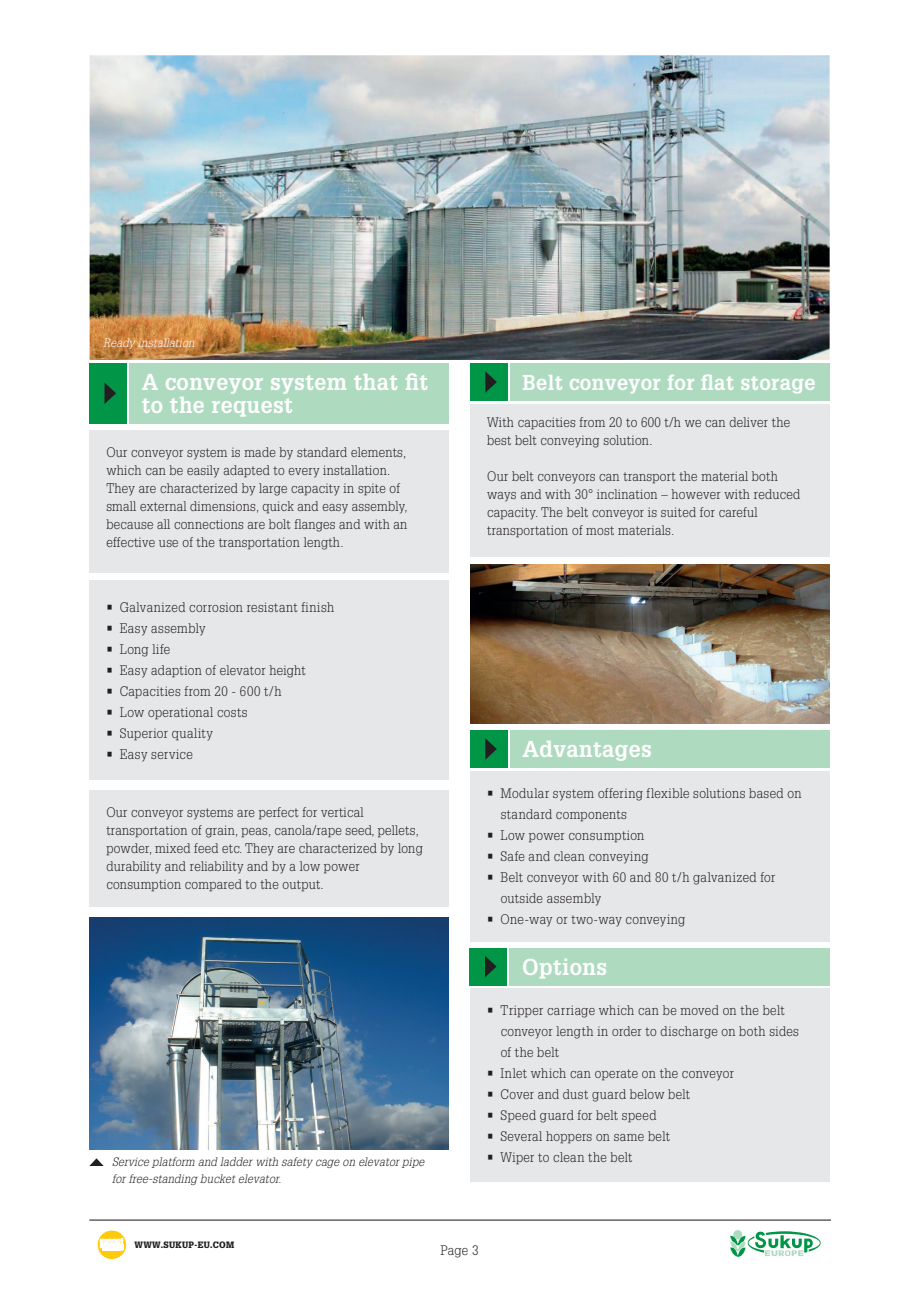
<style>
.page{position:relative;width:919px;height:1289px;background:#fff}
.page>*{position:absolute;margin:0;border:0;box-sizing:border-box;transform-origin:0 0}
.t1{font:700 22.5px/22.5px "Glypha LT Std";letter-spacing:.02em;color:#fff;scale:.95 1}
.t2{font:700 21px "Glypha LT Std";letter-spacing:.02em;color:#fff;scale:.95 1}
.t3{font:300 13.5px/18px "Glypha LT Std";letter-spacing:.02em;color:#231f20;scale:.95 1}
.t4{font:italic 300 12px/16.5px "Glypha LT Std";letter-spacing:.02em;color:#231f20;scale:.95 1}
.t5{font:italic 300 12px "Glypha LT Std";letter-spacing:.025em;color:#fff;scale:.95 1}
.t6{font:900 9px "Glypha LT Std";letter-spacing:.04em;color:#231f20;scale:.95 1}
</style>
<div class="page">
<div style="left:89px;top:430px;width:360px;height:142px;background:#e6e7e9"></div>
<div style="left:89px;top:363px;width:37px;height:60px;background:#009547"></div>
<div style="left:129px;top:363px;width:320px;height:60px;background:#aedbc0"></div>
<svg style="left:104px;top:382px;width:12px;height:22px"></svg>
<img style="left:90px;top:55px;width:739px;height:305px">
<div style="left:89px;top:580px;width:360px;height:200px;background:#e6e7e9"></div>
<div style="left:89px;top:790px;width:360px;height:117px;background:#e6e7e9"></div>
<img style="left:89px;top:917px;width:360px;height:232px">
<div style="left:470px;top:363px;width:37px;height:38px;background:#009547"></div>
<div style="left:509px;top:363px;width:320px;height:38px;background:#aedbc0"></div>
<svg style="left:485px;top:371px;width:12px;height:22px"></svg>
<div style="left:470px;top:404px;width:359px;height:152px;background:#e6e7e9"></div>
<div style="left:470px;top:730px;width:37px;height:37px;background:#009547"></div>
<div style="left:509px;top:730px;width:320px;height:37px;background:#aedbc0"></div>
<svg style="left:485px;top:738px;width:12px;height:21px"></svg>
<div style="left:470px;top:771px;width:359px;height:170px;background:#e6e7e9"></div>
<div style="left:470px;top:947px;width:37px;height:38px;background:#009547"></div>
<div style="left:509px;top:947px;width:320px;height:38px;background:#aedbc0"></div>
<svg style="left:485px;top:956px;width:11px;height:21px"></svg>
<div style="left:470px;top:988px;width:359px;height:194px;background:#e6e7e9"></div>
<img style="left:470px;top:565px;width:359px;height:158px">
<svg style="left:97px;top:1229px;width:30px;height:30px"></svg>
<div style="left:97px;top:1229px;width:30px;height:30px;border:1px solid #fff;border-radius:50%"></div>
<svg style="left:100px;top:1238px;width:23px;height:13px"></svg>
<hr style="left:89px;top:1219px;width:741px;height:1px;background:#231f20">
<svg style="left:730px;top:1231px;width:90px;height:26px"></svg>
<svg style="left:90px;top:1158px;width:13px;height:7px"></svg>
<p class="t5" style="left:103px;top:336px;width:98px">Ready installation</p>
<h1 class="t1" style="left:142px;top:370px;width:303px">A conveyor system that fit to the request</h1>
<p class="t3" style="left:106px;top:443px;width:319px">Our conveyor system is made by standard elements, which can be easily adapted to every installation.<br>They are characterized by large capacity in spite of small external dimensions, quick and easy assembly, because all connections are bolt flanges and with an effective use of the transportation length.</p>
<p class="t3" style="left:106px;top:598px;width:241px">• Galvanized corrosion resistant finish</p>
<p class="t3" style="left:106px;top:619px;width:106px">• Easy assembly</p>
<p class="t3" style="left:106px;top:640px;width:69px">• Long life</p>
<p class="t3" style="left:106px;top:661px;width:211px">• Easy adaption of elevator height</p>
<p class="t3" style="left:106px;top:682px;width:186px">• Capacities from 20 - 600 t/h</p>
<p class="t3" style="left:106px;top:703px;width:150px">• Low operational costs</p>
<p class="t3" style="left:106px;top:724px;width:114px">• Superior quality</p>
<p class="t3" style="left:106px;top:745px;width:92px">• Easy service</p>
<p class="t3" style="left:106px;top:803px;width:334px">Our conveyor systems are perfect for vertical transportation of grain, peas, canola/rape seed, pellets, powder, mixed feed etc. They are characterized by long durability and reliability and by a low power consumption compared to the output.</p>
<p class="t4" style="left:112px;top:1153px;width:330px">Service platform and ladder with safety cage on elevator pipe for free-standing bucket elevator.</p>
<h2 class="t2" style="left:522px;top:369px;width:310px">Belt conveyor for flat storage</h2>
<p class="t3" style="left:487px;top:413px;width:320px">With capacities from 20 to 600 t/h we can deliver the best belt conveying solution.</p>
<p class="t3" style="left:487px;top:467px;width:331px">Our belt conveyors can transport the material both ways and with 30° inclination – however with reduced capacity. The belt conveyor is suited for careful transportation of most materials.</p>
<h1 class="t1" style="left:522px;top:737px;width:138px">Advantages</h1>
<p class="t3" style="left:500px;top:782px;width:318px;line-height:21px;text-indent:-14px">• Modular system offering flexible solutions based on standard components</p>
<p class="t3" style="left:487px;top:826px;width:167px">• Low power consumption</p>
<p class="t3" style="left:487px;top:847px;width:171px">• Safe and clean conveying</p>
<p class="t3" style="left:500px;top:866px;width:290px;line-height:21px;text-indent:-14px">• Belt conveyor with 60 and 80 t/h galvanized for outside assembly</p>
<p class="t3" style="left:487px;top:910px;width:210px">• One-way or two-way conveying</p>
<h1 class="t1" style="left:522px;top:954px;width:91px">Options</h1>
<p class="t3" style="left:500px;top:1000px;width:315px;line-height:21px;text-indent:-14px">• Tripper carriage which can be moved on the belt conveyor length in order to discharge on both sides of the belt</p>
<p class="t3" style="left:487px;top:1064px;width:261px">• Inlet which can operate on the conveyor</p>
<p class="t3" style="left:487px;top:1085px;width:215px">• Cover and dust guard below belt</p>
<p class="t3" style="left:487px;top:1106px;width:180px">• Speed guard for belt speed</p>
<p class="t3" style="left:487px;top:1127px;width:194px">• Several hoppers on same belt</p>
<p class="t3" style="left:487px;top:1148px;width:154px">• Wiper to clean the belt</p>
<p class="t6" style="left:134px;top:1239px;width:107px">WWW.SUKUP-EU.COM</p>
<p class="t3" style="left:440px;top:1241px;width:41px">Page 3</p>
</div>
